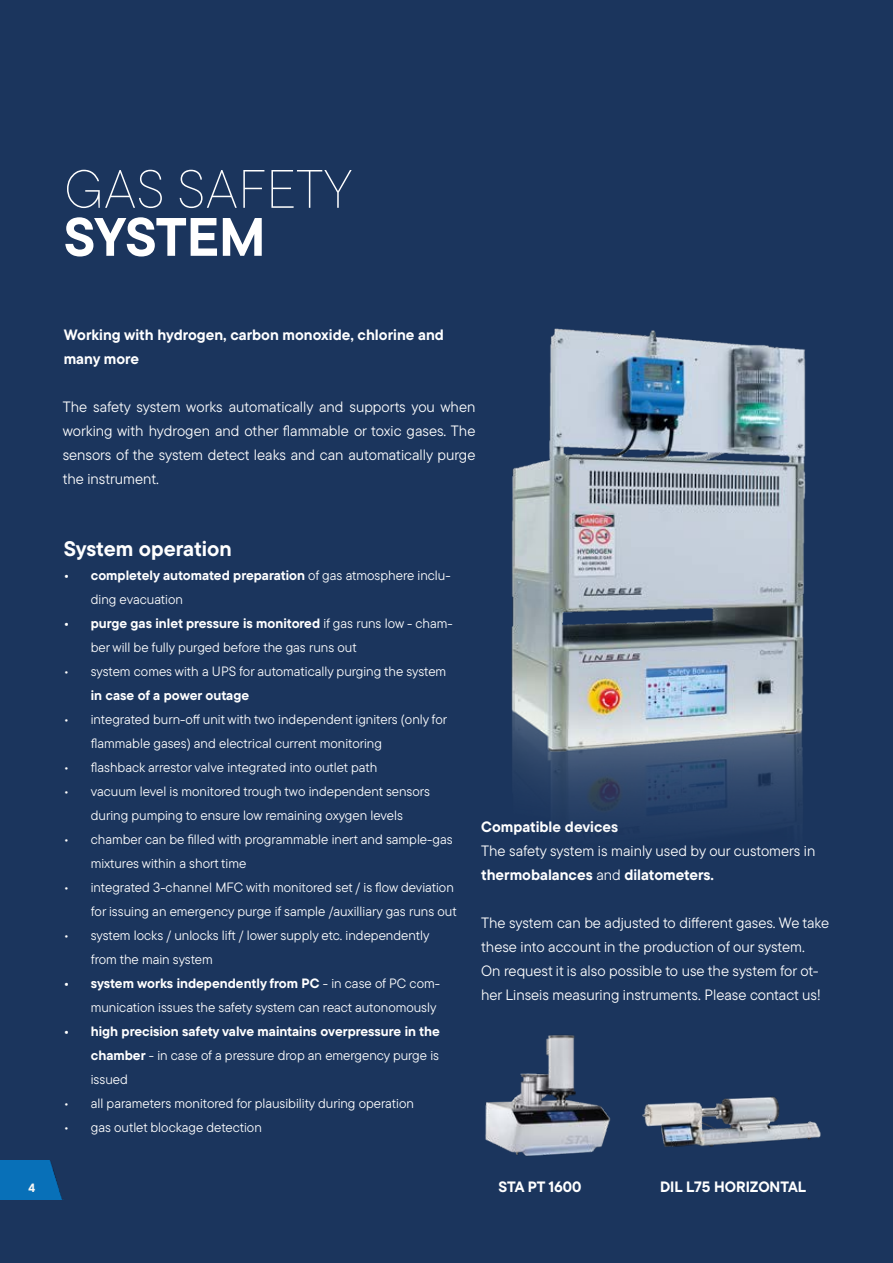
<style>
.page{position:relative;width:893px;height:1263px;background:#1b355d}
.page>*{position:absolute;margin:0;border:0;box-sizing:border-box;transform-origin:0 0}
.t1{font:100 54px "TT Commons Pro";color:#fff}
.t2{font:700 54px "TT Commons Pro";letter-spacing:-.02em;color:#fff}
.t3{font:700 21px "TT Commons Pro";color:#fff}
.t4{font:15px/24px "TT Commons Pro";color:#fff}
.t5{font:700 15px/24px "TT Commons Pro";color:#fff}
.t6{font:13.5px/24px "TT Commons Pro";color:#fff}
.t7{font:700 13.5px/24px "TT Commons Pro";color:#fff;text-align:justify}
.t8{font:700 12px "TT Commons Pro";color:#f9f7f4}
.s1{font-weight:700}
.s2{font-weight:400}
</style>
<div class="page">
<img style="left:0;top:1160px;width:62px;height:39px">
<img style="left:485px;top:1035px;width:126px;height:121px">
<img style="left:642px;top:1096px;width:178px;height:51px">
<img style="left:511px;top:328px;width:295px;height:489px">
<h1 class="t1" style="left:64px;top:152px;width:290px">GAS SAFETY</h1>
<h1 class="t2" style="left:64px;top:196px;width:203px">SYSTEM</h1>
<p class="t8" style="left:29px;top:1178px;width:8px">4</p>
<p class="t5" style="left:64px;top:322px;width:382px">Working with hydrogen, carbon monoxide, chlorine and many more</p>
<p class="t4" style="left:63px;top:395px;width:414px;text-align:justify">The safety system works automatically and supports you when working with hydrogen and other flammable or toxic gases. The sensors of the system detect leaks and can automatically purge the instrument.</p>
<h2 class="t3" style="left:64px;top:533px;width:169px">System operation</h2>
<p class="t6" style="left:91px;top:563px;width:361px;text-indent:-27px"><span class="s1">• completely automated preparation</span> of gas atmosphere inclu&shy;ding evacuation</p>
<p class="t6" style="left:91px;top:611px;width:364px;text-indent:-27px"><span class="s1">• purge gas inlet pressure is monitored</span> if gas runs low - cham&shy;ber will be fully purged before the gas runs out</p>
<p class="t6" style="left:64px;top:659px;width:384px">• system comes with a UPS for automatically purging the system</p>
<p class="t7" style="left:91px;top:683px;width:160px">in case of a power outage</p>
<p class="t6" style="left:91px;top:707px;width:358px;text-indent:-27px">• integrated burn-off unit with two independent igniters (only for flammable gases) and electrical current monitoring</p>
<p class="t6" style="left:64px;top:755px;width:315px">• flashback arrestor valve integrated into outlet path</p>
<p class="t6" style="left:64px;top:779px;width:368px;text-align:center">• vacuum level is monitored trough two independent sensors during pumping to ensure low remaining oxygen levels</p>
<p class="t6" style="left:91px;top:827px;width:363px;text-indent:-27px">• chamber can be filled with programmable inert and sample-gas mixtures within a short time</p>
<p class="t6" style="left:64px;top:875px;width:394px;text-align:right">• integrated 3-channel MFC with monitored set / is flow deviation for issuing an emergency purge if sample /auxilliary gas runs out</p>
<p class="t6" style="left:91px;top:923px;width:340px;text-indent:-27px">• system locks / unlocks lift / lower supply etc. independently from the main system</p>
<p class="t6" style="left:64px;top:971px;width:378px;text-align:right"><span class="s1">• system works independently from PC</span> - in case of PC com&shy;munication issues the safety system can react autonomously</p>
<p class="t7" style="left:91px;top:1019px;width:350px;text-indent:-27px">• high precision safety valve maintains overpressure in the chamber <span class="s2">- in case of a pressure drop an emergency purge is issued</span></p>
<p class="t6" style="left:64px;top:1091px;width:352px">• all parameters monitored for plausibility during operation</p>
<p class="t6" style="left:64px;top:1115px;width:200px">• gas outlet blockage detection</p>
<p class="t5" style="left:481px;top:814px;width:139px">Compatible devices</p>
<p class="t4" style="left:481px;top:839px;width:336px">The safety system is mainly used by our customers in <span class="s1">thermobalances</span> and <span class="s1">dilatometers.</span></p>
<p class="t4" style="left:481px;top:911px;width:350px">The system can be adjusted to different gases. We take these into account in the production of our system.<br>On request it is also possible to use the system for ot&shy;her Linseis measuring instruments. Please contact us!</p>
<p class="t5" style="left:499px;top:1174px;width:84px">STA PT 1600</p>
<p class="t5" style="left:660px;top:1174px;width:148px">DIL L75 HORIZONTAL</p>
</div>
